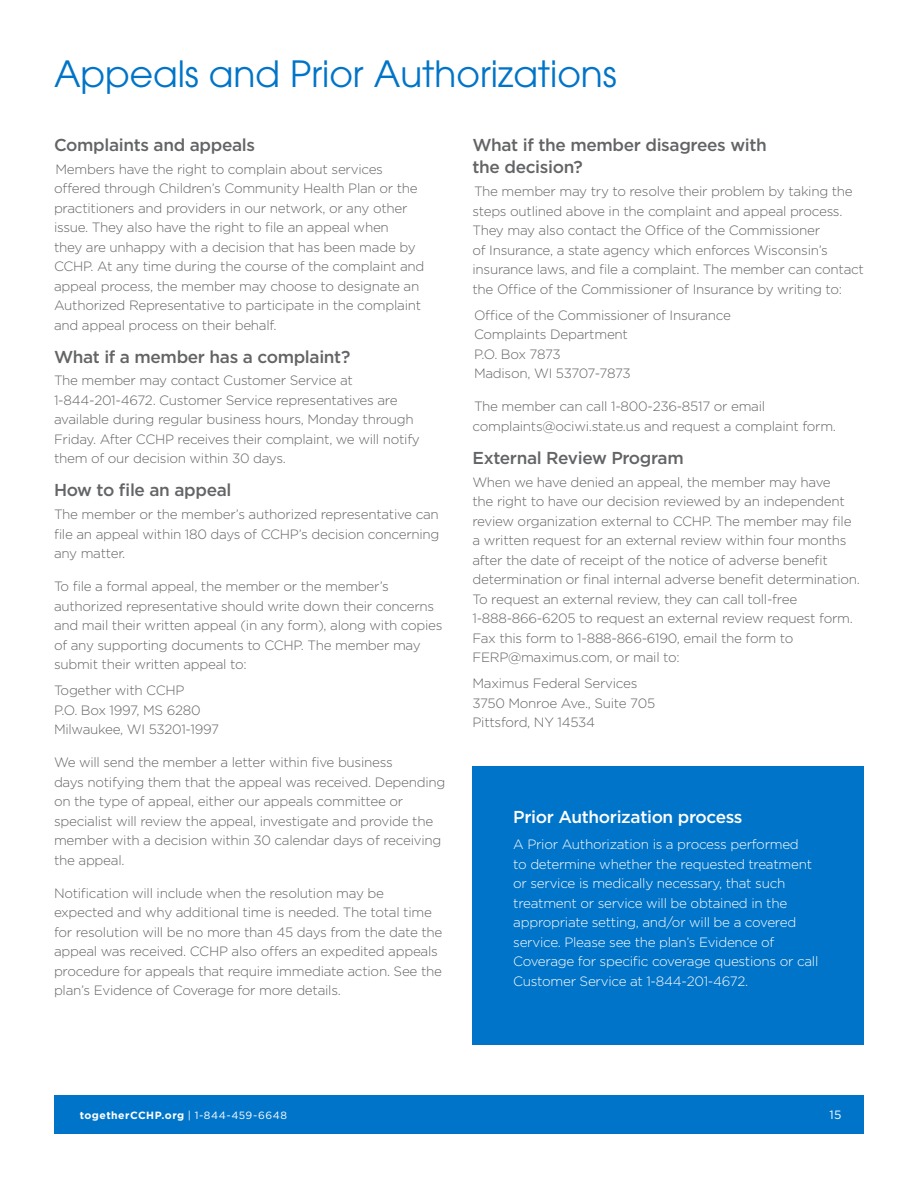
<style>
.page{position:relative;width:918px;height:1188px;background:#fff}
.page>*{position:absolute;margin:0;border:0;box-sizing:border-box;transform-origin:0 0}
.t1{font:36px "ITC Avant Garde Pro";color:#0074c8}
.t2{font:500 17.25px/22.5px "Gotham";letter-spacing:-.02em;color:#636466}
.t3{font:500 17.25px "Gotham";letter-spacing:-.02em;color:#fff}
.t4{font:300 13.5px/19.5px "Gotham";letter-spacing:-.02em;color:#636466}
.t5{font:300 13.5px/19.5px "Gotham";letter-spacing:-.02em;color:#fff}
.t6{font:12px "Gotham";color:#fff}
.t7{font:700 10.5px "Gotham";letter-spacing:.045em;color:#fff}
.s1{font-weight:400}
</style>
<div class="page">
<div style="left:54px;top:1095px;width:810px;height:39px;background:#0074c8"></div>
<div style="left:472px;top:766px;width:392px;height:279px;background:#0074c8"></div>
<h1 class="t1" style="left:54px;top:52px;width:564px">Appeals and Prior Authorizations</h1>
<p class="t2" style="left:54px;top:133px;width:203px">Complaints and appeals</p>
<p class="t4" style="left:54px;top:159px;width:372px">Members have the right to complain about services offered through Children’s Community Health Plan or the practitioners and providers in our network, or any other issue. They also have the right to file an appeal when<br>they are unhappy with a decision that has been made by CCHP. At any time during the course of the complaint and appeal process, the member may choose to designate an Authorized Representative to participate in the complaint and appeal process on their behalf.</p>
<p class="t2" style="left:54px;top:345px;width:298px">What if a member has a complaint?</p>
<p class="t4" style="left:54px;top:371px;width:367px">The member may contact Customer Service at 1-844-201-4672. Customer Service representatives are available during regular business hours, Monday through Friday. After CCHP receives their complaint, we will notify them of our decision within 30 days.</p>
<p class="t2" style="left:54px;top:479px;width:179px">How to file an appeal</p>
<p class="t4" style="left:54px;top:504px;width:387px;text-align:justify">The member or the member’s authorized representative can file an appeal within 180 days of CCHP’s decision concerning any matter.</p>
<p class="t4" style="left:54px;top:576px;width:390px">To file a formal appeal, the member or the member’s authorized representative should write down their concerns and mail their written appeal (in any form), along with copies of any supporting documents to CCHP. The member may submit their written appeal to:</p>
<p class="t4" style="left:54px;top:680px;width:167px">Together with CCHP<br>P.O. Box 1997, MS 6280<br>Milwaukee, WI 53201-1997</p>
<p class="t4" style="left:54px;top:752px;width:393px">We will send the member a letter within five business<br>days notifying them that the appeal was received. Depending on the type of appeal, either our appeals committee or specialist will review the appeal, investigate and provide the member with a decision within 30 calendar days of receiving the appeal.</p>
<p class="t4" style="left:54px;top:883px;width:390px">Notification will include when the resolution may be expected and why additional time is needed. The total time for resolution will be no more than 45 days from the date the appeal was received. CCHP also offers an expedited appeals procedure for appeals that require immediate action. See the plan’s Evidence of Coverage for more details.</p>
<p class="t2" style="left:472px;top:133px;width:296px">What if the member disagrees with the decision?</p>
<p class="t4" style="left:473px;top:181px;width:393px">The member may try to resolve their problem by taking the steps outlined above in the complaint and appeal process.<br>They may also contact the Office of the Commissioner<br>of Insurance, a state agency which enforces Wisconsin’s insurance laws, and file a complaint. The member can contact the Office of the Commissioner of Insurance by writing to:</p>
<p class="t4" style="left:474px;top:305px;width:258px">Office of the Commissioner of Insurance<br>Complaints Department<br>P.O. Box 7873<br>Madison, WI 53707-7873</p>
<p class="t4" style="left:473px;top:397px;width:365px">The member can call 1-800-236-8517 or email complaints@ociwi.state.us and request a complaint form.</p>
<p class="t2" style="left:472px;top:446px;width:213px">External Review Program</p>
<p class="t4" style="left:472px;top:472px;width:389px">When we have denied an appeal, the member may have<br>the right to have our decision reviewed by an independent review organization external to CCHP. The member may file a written request for an external review within four months after the date of receipt of the notice of adverse benefit determination or final internal adverse benefit determination.<br>To request an external review, they can call toll-free 1-888-866-6205 to request an external review request form.<br>Fax this form to 1-888-866-6190, email the form to FERP@maximus.com, or mail to:</p>
<p class="t4" style="left:472px;top:673px;width:184px">Maximus Federal Services<br>3750 Monroe Ave., Suite 705<br>Pittsford, NY 14534</p>
<p class="t3" style="left:513px;top:806px;width:231px">Prior Authorization process</p>
<p class="t5" style="left:513px;top:835px;width:307px">A Prior Authorization is a process performed<br>to determine whether the requested treatment or service is medically necessary, that such treatment or service will be obtained in the appropriate setting, and/or will be a covered service. Please see the plan’s Evidence of Coverage for specific coverage questions or call Customer Service at 1-844-201-4672.</p>
<p class="t7" style="left:80px;top:1108px;width:209px">togetherCCHP.org <span class="s1">| 1-844-459-6648</span></p>
<p class="t6" style="left:830px;top:1107px;width:13px">15</p>
</div>
